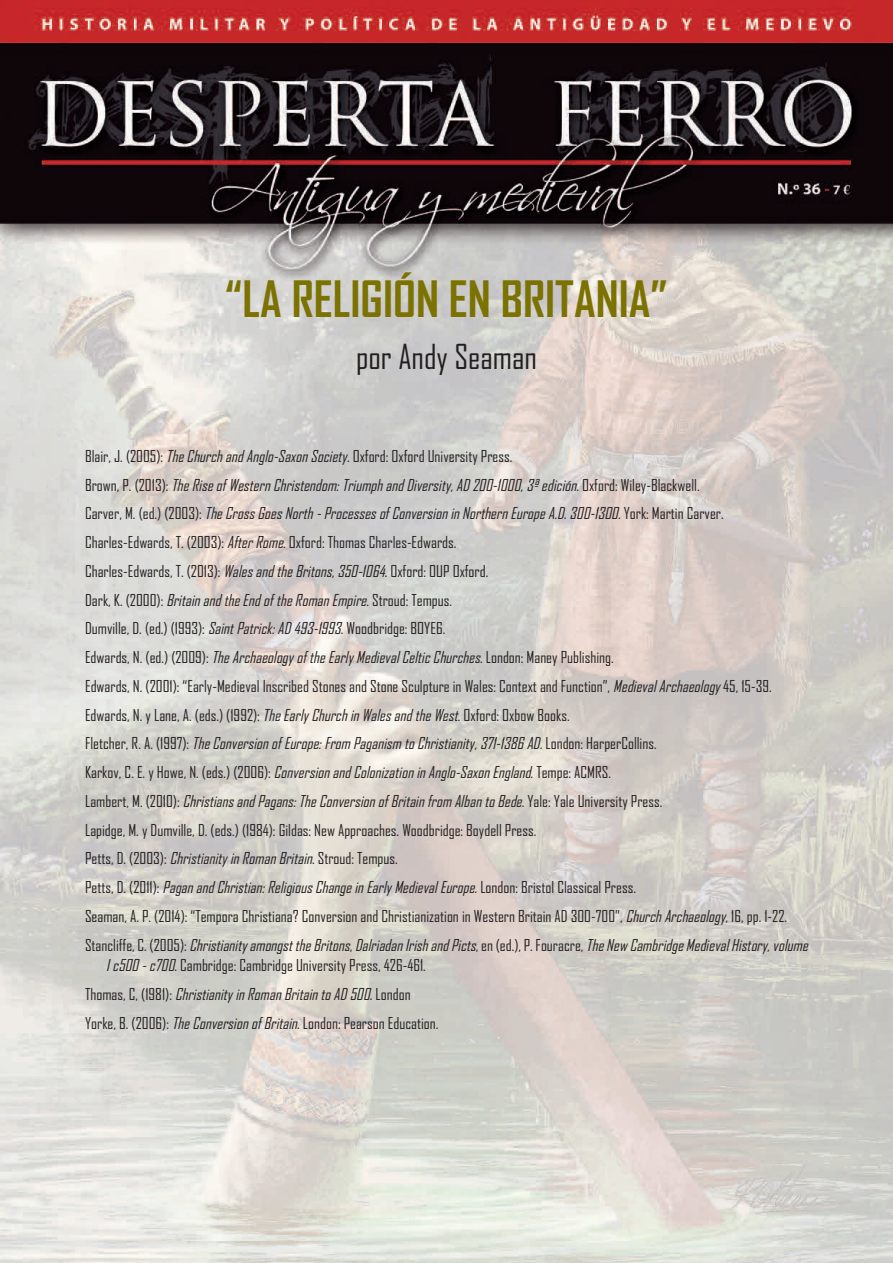
<style>
.page{position:relative;width:893px;height:1263px;background:#fff}
.page>*{position:absolute;margin:0;border:0;box-sizing:border-box;transform-origin:0 0}
.t1{font:700 48px "Agency FB";color:#7b7202}
.t2{font:33px "Agency FB";color:#231f20}
.t3{font:15.75px/28.8px "Agency FB";color:#231f20}
.s1{font-style:italic}
</style>
<div class="page">
<img style="left:0;top:0;width:893px;height:1263px">
<h1 class="t1" style="left:225px;top:273px;width:444px">“LA RELIGIÓN EN BRITANIA”</h1>
<h2 class="t2" style="left:356px;top:339px;width:182px">por Andy Seaman</h2>
<p class="t3" style="left:85px;top:442px;width:728px">Blair, J. (2005): <span class="s1">TheChurchandAnglo-SaxonSociety</span>. Oxford: Oxford University Press.<br>B r o w n , P . ( 2 0 1 3 ) : <span class="s1">TheRiseofWesternChristendom:TriumphandDiversity,AD200-1000,3ªedición</span>. O x f o r d : W i l e y - B l a c k w e l l .<br>C a r v e r , M . ( e d . ) ( 2 0 0 3 ) : <span class="s1">TheCrossGoesNorth-ProcessesofConversioninNorthernEuropeA.D.300-1300.</span> Y o r k : M a r t i n C a r v e r .<br>Charles-Edwards, T. (2003): <span class="s1">AfterRome</span>. Oxford: Thomas Charles-Edwards.<br>Charles-Edwards, T. (2013): <span class="s1">WalesandtheBritons,350-1064</span>. Oxford: OUP Oxford.<br>D a r k , K . ( 2 0 0 0 ) : <span class="s1">BritainandtheEndoftheRomanEmpire</span>. S t r o u d : T e m p u s .<br>Dumville, D. (ed.) (1993): <span class="s1">SaintPatrick:AD493-1993</span>. Woodbridge: BOYE6.<br>E d w a r d s , N . ( e d . ) ( 2 0 0 9 ) : <span class="s1">TheArchaeologyoftheEarlyMedievalCelticChurches</span>. L o n d o n : M a n e y P u b l i s h i n g .<br>Edwards, N. (2001): “Early-Medieval Inscribed Stones and Stone Sculpture in Wales: Context and Function”, <span class="s1">MedievalArchaeology</span>45, 15-39.<br>Edwards, N. y Lane, A. (eds.) (1992): <span class="s1">TheEarlyChurchinWalesandtheWest</span>. Oxford: Oxbow Books.<br>F l e t c h e r , R . A . ( 1 9 9 7 ) : <span class="s1">TheConversionofEurope:From Paganism toChristianity,371-1386AD.</span> L o n d o n : H a r p e r C o l l i n s .<br>K a r k o v , C . E . y H o w e , N . ( e d s . ) ( 2 0 0 6 ) : <span class="s1">ConversionandColonizationinAnglo-SaxonEngland</span>. T e m p e : A C M R S .<br>L a m b e r t , M . ( 2 0 1 0 ) : <span class="s1">ChristiansandPagans:TheConversionofBritainfrom AlbantoBede</span>. Y a l e : Y a l e U n i v e r s i t y P r e s s .<br>Lapidge, M. y Dumville, D. (eds.) (1984): Gildas: New Approaches. Woodbridge: Boydell Press.<br>Petts, D. (2003): <span class="s1">ChristianityinRomanBritain</span>. Stroud: Tempus.<br>P e t t s , D . ( 2 0 1 1 ) : <span class="s1">PaganandChristian:ReligiousChangeinEarlyMedievalEurope.</span> L o n d o n : B r i s t o l C l a s s i c a l P r e s s .<br>Seaman, A. P. (2014): “Tempora Christiana? Conversion and Christianization in Western Britain AD 300-700”, <span class="s1">ChurchArchaeology</span>, 16, pp. 1-22.<br>S t a n c l i ff e , C . ( 2 0 0 5 ) : <span class="s1">ChristianityamongsttheBritons,DalriadanIrishandPicts</span>, e n ( e d . ) , P . F o u r a c r e , <span class="s1">TheNew CambridgeMedievalHistory,volume</span></p>
<p class="t3" style="left:85px;top:951px;width:355px;text-indent:21px"><span class="s1">Ic500-c700</span>. Cambridge: Cambridge University Press, 426-461.<br>T h o m a s , C , ( 1 9 8 1 ) : <span class="s1">ChristianityinRomanBritaintoAD500</span>. L o n d o n<br>Yorke, B. (2006): <span class="s1">TheConversionofBritain</span>. London: Pearson Education.</p>
</div>
